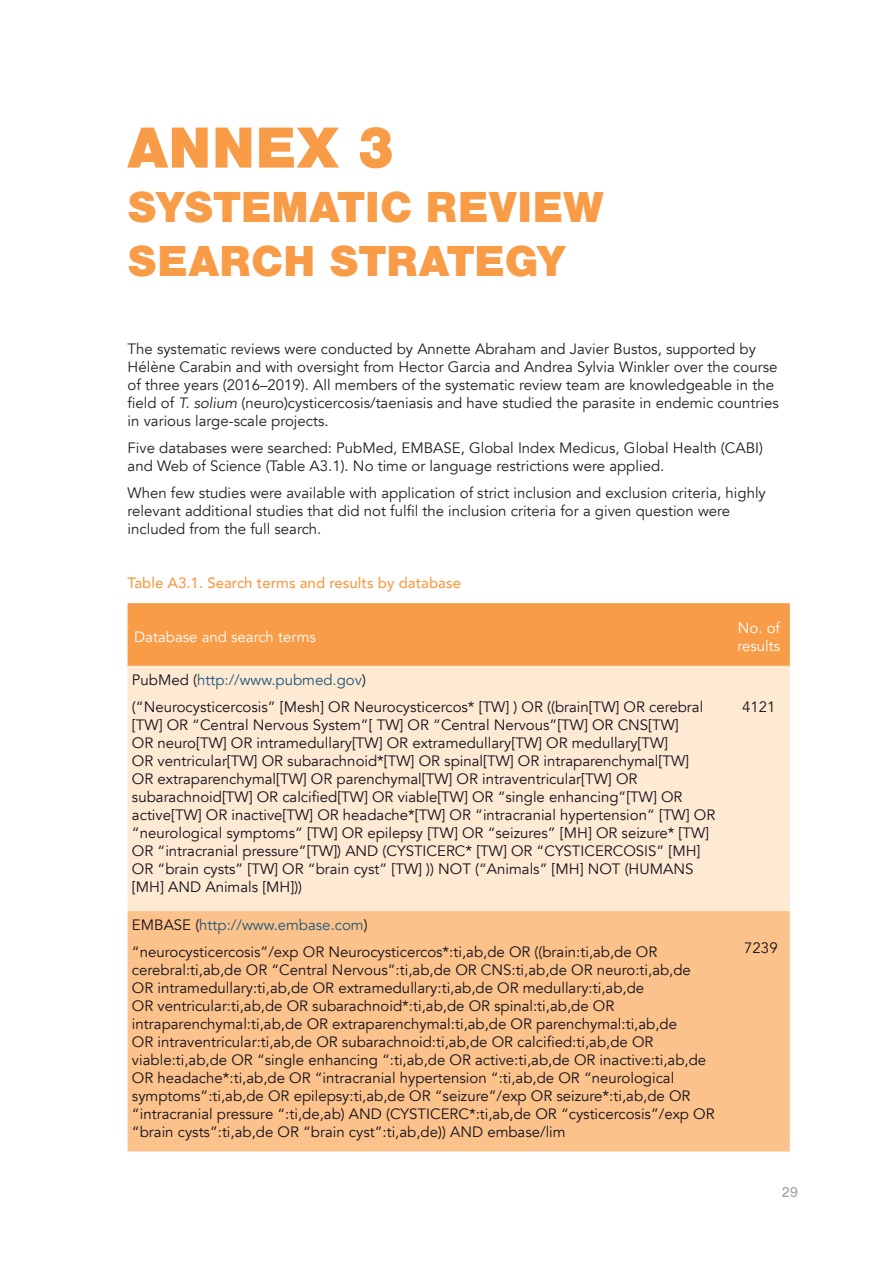
<style>
.page{position:relative;width:893px;height:1263px;background:#fff}
.page>*{position:absolute;margin:0;border:0;box-sizing:border-box;transform-origin:0 0}
.AML_Main_title{font:900 60px "Nimbus San";color:#f89c48}
.AML_Main_title-2{font:900 45px/54px "Nimbus San";letter-spacing:.005em;color:#f89c48}
.AML_corps_de_texte{font:15px/18px "Avenir";color:#15111c}
.t1{font:15px/18px "Avenir";color:#231f20}
.AML_corps_de_texte-2{font:15px "Avenir";color:#1e587b}
.Table_title{font:500 15px "Avenir";color:#f89c48}
.AML_corps_de_texte-3{font:15px/18px "Avenir";color:#fff}
.t2{font:15px "Nimbus San";color:#a3a1a9}
.s1{font-style:italic}
.s2{color:#15111c}
</style>
<div class="page">
<div style="left:128px;top:603px;width:662px;height:63px;background:#f89c48"></div>
<div style="left:128px;top:666px;width:662px;height:245px;background:#fee9d3"></div>
<div style="left:128px;top:911px;width:662px;height:240px;background:#fcc28b"></div>
<p class="AML_Main_title" style="left:128px;top:113px;width:269px">ANNEX 3</p>
<p class="AML_Main_title-2" style="left:128px;top:180px;width:478px">SYSTEMATIC REVIEW<br>SEARCH STRATEGY</p>
<p class="t1" style="left:128px;top:340px;width:653px">The systematic reviews were conducted by Annette Abraham and Javier Bustos, supported by Hélène Carabin and with oversight from Hector Garcia and Andrea Sylvia Winkler over the course of three years (2016–2019). All members of the systematic review team are knowledgeable in the field of <span class="s1">T. solium</span> (neuro)cysticercosis/taeniasis and have studied the parasite in endemic countries in various large-scale projects.</p>
<p class="t1" style="left:128px;top:439px;width:637px">Five databases were searched: PubMed, EMBASE, Global Index Medicus, Global Health (CABI) and Web of Science (Table A3.1). No time or language restrictions were applied.</p>
<p class="t1" style="left:128px;top:484px;width:640px">When few studies were available with application of strict inclusion and exclusion criteria, highly relevant additional studies that did not fulfil the inclusion criteria for a given question were included from the full search.</p>
<p class="Table_title" style="left:128px;top:570px;width:335px">Table A3.1. Search terms and results by database</p>
<p class="AML_corps_de_texte-3" style="left:134px;top:628px;width:183px">Database and search terms</p>
<p class="AML_corps_de_texte-3" style="left:737px;top:619px;width:44px">No. of results</p>
<p class="AML_corps_de_texte-2" style="left:132px;top:671px;width:235px"><span class="s2">PubMed (</span>http://www.pubmed.gov<span class="s2">)</span></p>
<p class="AML_corps_de_texte" style="left:132px;top:698px;width:585px">(“Neurocysticercosis” [Mesh] OR Neurocysticercos* [TW] ) OR ((brain[TW] OR cerebral [TW] OR “Central Nervous System”[ TW] OR “Central Nervous”[TW] OR CNS[TW]<br>OR neuro[TW] OR intramedullary[TW] OR extramedullary[TW] OR medullary[TW]<br>OR ventricular[TW] OR subarachnoid*[TW] OR spinal[TW] OR intraparenchymal[TW]<br>OR extraparenchymal[TW] OR parenchymal[TW] OR intraventricular[TW] OR subarachnoid[TW] OR calcified[TW] OR viable[TW] OR “single enhancing”[TW] OR active[TW] OR inactive[TW] OR headache*[TW] OR “intracranial hypertension” [TW] OR “neurological symptoms” [TW] OR epilepsy [TW] OR “seizures” [MH] OR seizure* [TW] OR “intracranial pressure”[TW]) AND (CYSTICERC* [TW] OR “CYSTICERCOSIS” [MH] OR “brain cysts” [TW] OR “brain cyst” [TW] )) NOT (“Animals” [MH] NOT (HUMANS [MH] AND Animals [MH]))</p>
<p class="AML_corps_de_texte" style="left:742px;top:698px;width:35px">4121</p>
<p class="AML_corps_de_texte-2" style="left:132px;top:916px;width:237px"><span class="s2">EMBASE (</span>http://www.embase.com<span class="s2">)</span></p>
<p class="AML_corps_de_texte" style="left:132px;top:943px;width:584px">“neurocysticercosis”/exp OR Neurocysticercos*:ti,ab,de OR ((brain:ti,ab,de OR cerebral:ti,ab,de OR “Central Nervous”:ti,ab,de OR CNS:ti,ab,de OR neuro:ti,ab,de OR intramedullary:ti,ab,de OR extramedullary:ti,ab,de OR medullary:ti,ab,de<br>OR ventricular:ti,ab,de OR subarachnoid*:ti,ab,de OR spinal:ti,ab,de OR intraparenchymal:ti,ab,de OR extraparenchymal:ti,ab,de OR parenchymal:ti,ab,de<br>OR intraventricular:ti,ab,de OR subarachnoid:ti,ab,de OR calcified:ti,ab,de OR viable:ti,ab,de OR “single enhancing “:ti,ab,de OR active:ti,ab,de OR inactive:ti,ab,de OR headache*:ti,ab,de OR “intracranial hypertension “:ti,ab,de OR “neurological symptoms”:ti,ab,de OR epilepsy:ti,ab,de OR “seizure”/exp OR seizure*:ti,ab,de OR “intracranial pressure “:ti,de,ab) AND (CYSTICERC*:ti,ab,de OR “cysticercosis”/exp OR “brain cysts”:ti,ab,de OR “brain cyst”:ti,ab,de)) AND embase/lim</p>
<p class="AML_corps_de_texte" style="left:744px;top:939px;width:35px">7239</p>
<p class="t2" style="left:781px;top:1183px;width:18px">29</p>
</div>
